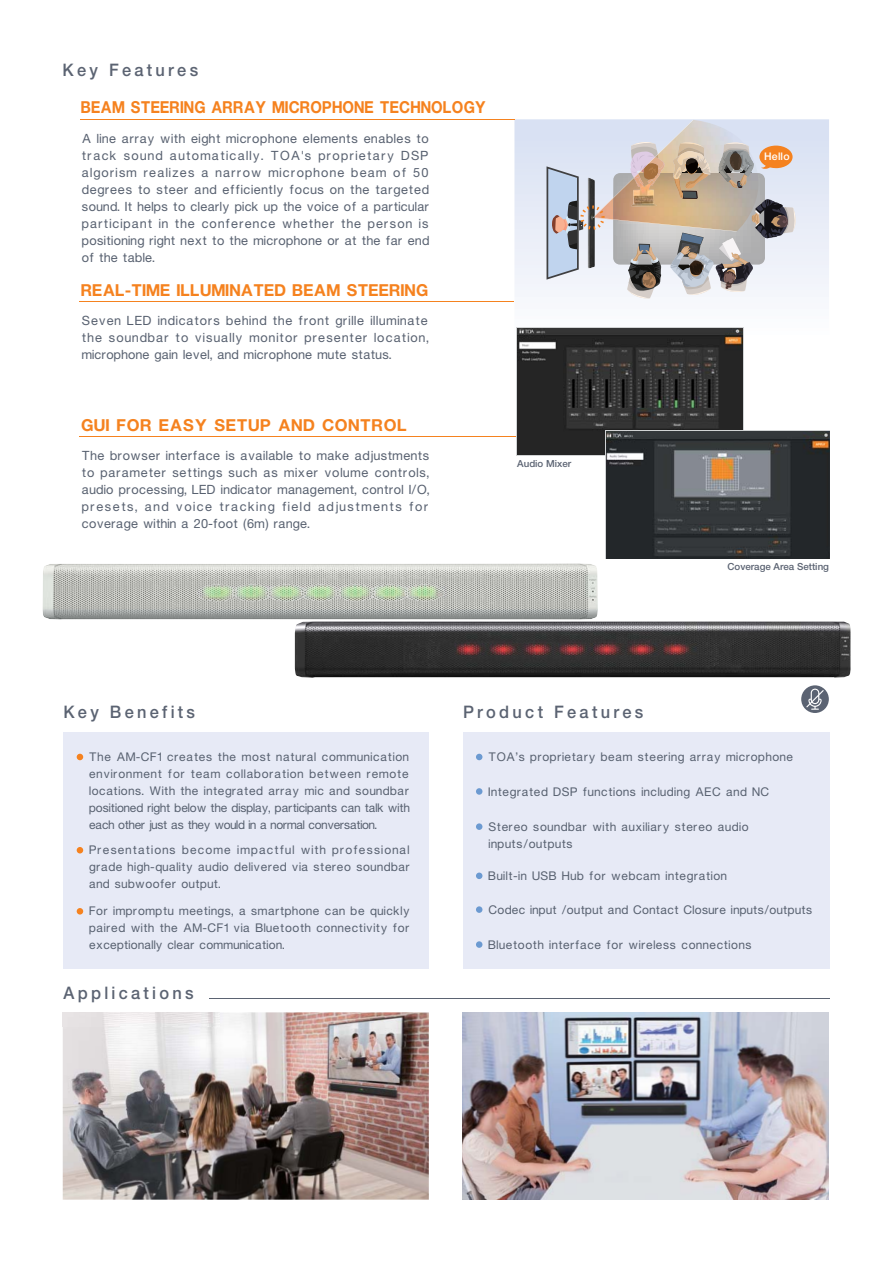
<style>
.page{position:relative;width:894px;height:1264px;background:#fff}
.page>*{position:absolute;margin:0;border:0;box-sizing:border-box;transform-origin:0 0}
.t1{font:500 17.25px "Helvetica Neue";letter-spacing:.2em;color:#5b6372;scale:.95 1}
.t2{font:700 16.5px "Helvetica Neue";letter-spacing:-.015em;color:#f5821f;scale:.9 1}
.t3{font:700 16.5px "Helvetica Neue";letter-spacing:-.01em;color:#f5821f}
.t4{font:700 16.5px "Helvetica Neue";letter-spacing:.035em;color:#f5821f}
.t5{font:12.75px/17px "Helvetica Neue";letter-spacing:.04em;color:#586170}
.t6{font:12px/17px "Helvetica Neue";letter-spacing:.025em;color:#586170;text-align:justify}
.t7{font:12px/17px "Helvetica Neue";letter-spacing:.045em;color:#586170}
.t8{font:12px "Helvetica Neue";letter-spacing:.05em;color:#586170}
.t9{font:500 10.5px "Helvetica Neue";letter-spacing:.02em;color:#fff}
.t10{font:500 9.75px "Helvetica Neue";color:#5b6372}
</style>
<div class="page">
<div style="left:463px;top:732px;width:366px;height:236px;background:#e7eaf6"></div>
<div style="left:64px;top:732px;width:365px;height:236px;background:#e7eaf6"></div>
<div style="left:77px;top:753px;width:6px;height:7px;background:#f5821f;border-radius:50%"></div>
<div style="left:77px;top:846px;width:6px;height:7px;background:#f5821f;border-radius:50%"></div>
<svg style="left:77px;top:907px;width:6px;height:7px"></svg>
<div style="left:476px;top:753px;width:6px;height:7px;background:#6c9ad1;border-radius:50%"></div>
<svg style="left:476px;top:788px;width:6px;height:6px"></svg>
<svg style="left:476px;top:941px;width:6px;height:6px"></svg>
<svg style="left:476px;top:872px;width:6px;height:6px"></svg>
<svg style="left:476px;top:823px;width:6px;height:6px"></svg>
<svg style="left:476px;top:906px;width:6px;height:6px"></svg>
<hr style="left:80px;top:436px;width:445px;height:1px;background:#f5821f">
<img style="left:462px;top:1012px;width:367px;height:187px">
<img style="left:63px;top:1012px;width:366px;height:187px">
<img style="left:62px;top:961px;width:157px;height:64px">
<img style="left:64px;top:961px;width:155px;height:7px">
<img style="left:63px;top:1012px;width:156px;height:13px">
<hr style="left:210px;top:997px;width:620px;height:1px;background:#5b6372">
<img style="left:295px;top:621px;width:556px;height:56px">
<img style="left:42px;top:563px;width:556px;height:56px">
<img style="left:197px;top:584px;width:247px;height:17px">
<svg style="left:232px;top:588px;width:5px;height:9px"></svg>
<svg style="left:266px;top:588px;width:6px;height:9px"></svg>
<svg style="left:301px;top:588px;width:5px;height:9px"></svg>
<svg style="left:336px;top:588px;width:5px;height:9px"></svg>
<svg style="left:370px;top:588px;width:5px;height:9px"></svg>
<svg style="left:405px;top:588px;width:5px;height:9px"></svg>
<div style="left:801px;top:685px;width:28px;height:27px;background:#5b6372;border-radius:50%"></div>
<svg style="left:806px;top:688px;width:18px;height:21px"></svg>
<div style="left:514px;top:119px;width:315px;height:222px;background:linear-gradient(to bottom,#d7dff2,#fcfcfd)"></div>
<hr style="left:80px;top:119px;width:434px;height:1px;background:#f5821f">
<svg style="left:546px;top:120px;width:253px;height:179px;background:#c3bebd"></svg>
<img style="left:517px;top:328px;width:226px;height:126px">
<svg style="left:605px;top:430px;width:225px;height:129px"></svg>
<img style="left:607px;top:431px;width:222px;height:127px">
<hr style="left:80px;top:301px;width:434px;height:1px;background:#f5821f">
<img style="left:631px;top:173px;width:29px;height:33px">
<h1 class="t1" style="left:63px;top:63px;width:144px">Key Features</h1>
<p class="t2" style="left:80px;top:102px;width:452px">BEAM STEERING ARRAY MICROPHONE TECHNOLOGY</p>
<p class="t5" style="left:81px;top:131px;width:350px;text-align:justify">A line array with eight microphone elements enables to track sound automatically. TOA's proprietary DSP algorism realizes a narrow microphone beam of 50 degrees to steer and efficiently focus on the targeted sound. It helps to clearly pick up the voice of a particular participant in the conference whether the person is positioning right next to the microphone or at the far end of the table.</p>
<p class="t3" style="left:80px;top:284px;width:349px">REAL-TIME ILLUMINATED BEAM STEERING</p>
<p class="t5" style="left:82px;top:313px;width:349px">Seven LED indicators behind the front grille illuminate the soundbar to visually monitor presenter location, microphone gain level, and microphone mute status.</p>
<p class="t4" style="left:81px;top:419px;width:327px">GUI FOR EASY SETUP AND CONTROL</p>
<p class="t5" style="left:81px;top:448px;width:350px">The browser interface is available to make adjustments to parameter settings such as mixer volume controls, audio processing, LED indicator management, control I/O, presets, and voice tracking field adjustments for coverage within a 20-foot (6m) range.</p>
<p class="t10" style="left:517px;top:460px;width:56px">Audio Mixer</p>
<p class="t9" style="left:764px;top:153px;width:27px">Hello</p>
<p class="t10" style="left:727px;top:563px;width:103px">Coverage Area Setting</p>
<h1 class="t1" style="left:63px;top:705px;width:140px">Key Benefits</h1>
<p class="t6" style="left:89px;top:749px;width:323px">The AM-CF1 creates the most natural communication environment for team collaboration between remote locations. With the integrated array mic and soundbar positioned right below the display, participants can talk with each other just as they would in a normal conversation.</p>
<p class="t6" style="left:89px;top:842px;width:322px">Presentations become impactful with professional grade high-quality audio delivered via stereo soundbar and subwoofer output.</p>
<p class="t6" style="left:89px;top:903px;width:322px">For impromptu meetings, a smartphone can be quickly paired with the AM-CF1 via Bluetooth connectivity for exceptionally clear communication.</p>
<h1 class="t1" style="left:64px;top:986px;width:139px">Applications</h1>
<h1 class="t1" style="left:463px;top:705px;width:191px">Product Features</h1>
<p class="t8" style="left:489px;top:752px;width:306px">TOA’s proprietary beam steering array microphone</p>
<p class="t6" style="left:488px;top:783px;width:283px">Integrated DSP functions including AEC and NC</p>
<p class="t7" style="left:488px;top:819px;width:262px">Stereo soundbar with auxiliary stereo audio inputs/outputs</p>
<p class="t6" style="left:488px;top:868px;width:241px">Built-in USB Hub for webcam integration</p>
<p class="t6" style="left:488px;top:901px;width:325px">Codec input /output and Contact Closure inputs/outputs</p>
<p class="t6" style="left:488px;top:936px;width:265px">Bluetooth interface for wireless connections</p>
</div>
